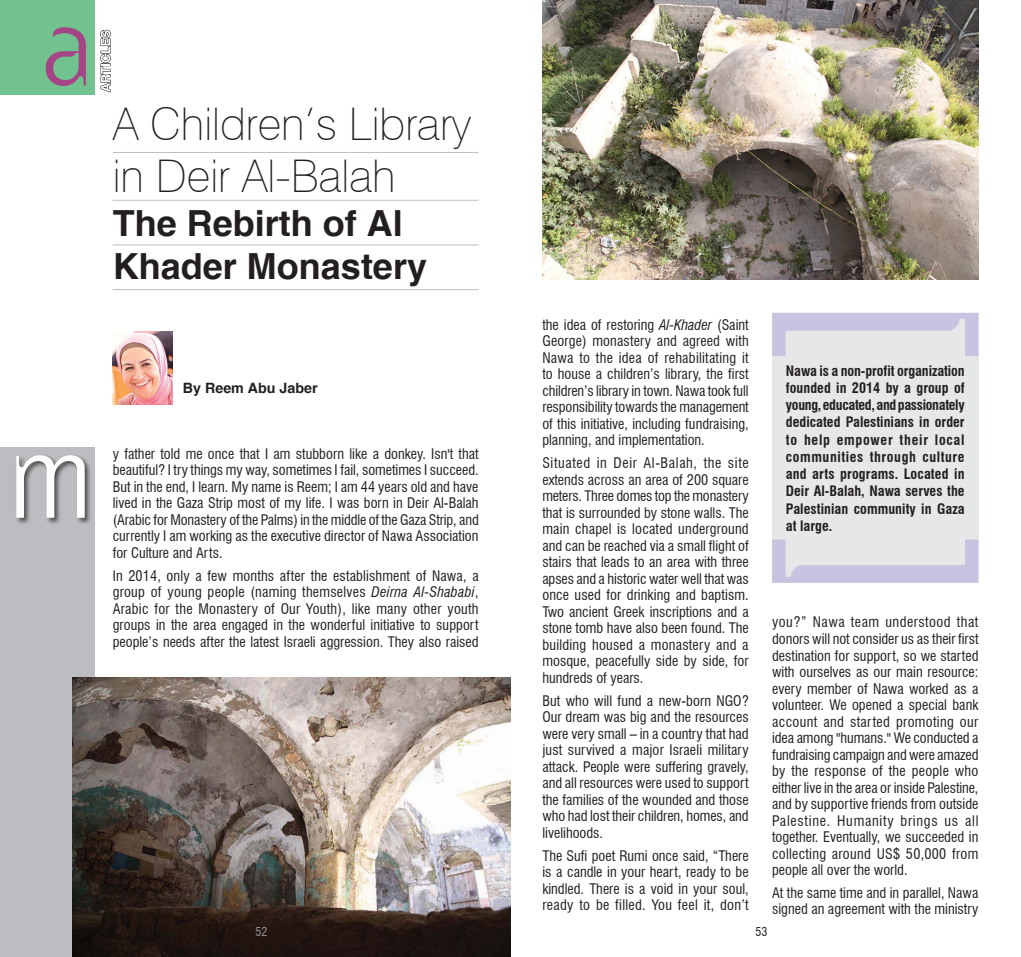
<style>
.page{position:relative;width:1021px;height:957px;background:#fff}
.page>*{position:absolute;margin:0;border:0;box-sizing:border-box;transform-origin:0 0}
.Text{font:129px "Gatometrix";color:#fff}
.t1{font:100 45px/52.5px "Swiss 721 BT";color:#231f20}
.t2{font:700 36px/43.5px "Switzerland";color:#231f20}
.Text-2{font:condensed 14.25px/16.5px "Swiss 721 BT";color:#231f20;text-align:justify}
.Writer{font:700 14.25px "Switzerland";color:#231f20}
.Blurb{font:700 condensed 14.1px/17.2px "Swiss 721 BT";letter-spacing:.005em;color:#231f20;text-align:justify}
.t3{font:condensed 12px "Swiss 721 BT";color:#939598}
.t4{font:condensed 12px "Swiss 721 BT";color:#231f20}
.s1{font-style:italic}
</style>
<div class="page">
<hr style="left:113px;top:152px;width:365px;height:1px;background:#bcbdc0">
<hr style="left:113px;top:200px;width:365px;height:1px;background:#bcbdc0">
<hr style="left:113px;top:244px;width:365px;height:1px;background:#bcbdc0">
<hr style="left:113px;top:289px;width:365px;height:1px;background:#bcbdc0">
<div style="left:0;top:448px;width:95px;height:509px;background:#bcbdc0"></div>
<img style="left:113px;top:332px;width:59px;height:72px">
<div style="left:0;top:0;width:95px;height:95px;background:#71c28e"></div>
<svg style="left:100px;top:29px;width:11px;height:64px"></svg>
<svg style="left:46px;top:27px;width:40px;height:59px"></svg>
<img style="left:72px;top:677px;width:438px;height:280px">
<img style="left:542px;top:0;width:436px;height:279px">
<div style="left:772px;top:313px;width:206px;height:265px;background:#e6e7e9"></div>
<svg style="left:772px;top:313px;width:206px;height:43px"></svg>
<svg style="left:772px;top:539px;width:206px;height:44px"></svg>
<div style="left:15px;top:454px;width:77px;height:71px;background:#231f20;opacity:.75"></div>
<p class="Text" style="left:10px;top:430px;width:82px">m</p>
<p class="t1" style="left:113px;top:97px;width:360px">A Children’s Library in Deir Al-Balah</p>
<p class="t2" style="left:113px;top:201px;width:316px">The Rebirth of Al<br>Khader Monastery</p>
<p class="Writer" style="left:183px;top:380px;width:136px">By Reem Abu Jaber</p>
<p class="Text-2" style="left:113px;top:445px;width:367px">y father told me once that I am stubborn like a donkey. Isn't that beautiful? I try things my way, sometimes I fail, sometimes I succeed.<br>But in the end, I learn. My name is Reem; I am 44 years old and have lived in the Gaza Strip most of my life. I was born in Deir Al-Balah (Arabic for Monastery of the Palms) in the middle of the Gaza Strip, and currently I am working as the executive director of Nawa Association for Culture and Arts.</p>
<p class="Text-2" style="left:113px;top:567px;width:367px">In 2014, only a few months after the establishment of Nawa, a group of young people (naming themselves <span class="s1">Deirna Al-Shababi</span>, Arabic for the Monastery of Our Youth), like many other youth groups in the area engaged in the wonderful initiative to support people’s needs after the latest Israeli aggression. They also raised</p>
<p class="Text-2" style="left:542px;top:316px;width:208px">the idea of restoring <span class="s1">Al-Khader</span> (Saint George) monastery and agreed with Nawa to the idea of rehabilitating it to house a children’s library, the first children’s library in town. Nawa took full responsibility towards the management of this initiative, including fundraising, planning, and implementation.</p>
<p class="Text-2" style="left:542px;top:455px;width:208px">Situated in Deir Al-Balah, the site extends across an area of 200 square meters. Three domes top the monastery that is surrounded by stone walls. The main chapel is located underground and can be reached via a small flight of stairs that leads to an area with three apses and a historic water well that was once used for drinking and baptism.<br>Two ancient Greek inscriptions and a stone tomb have also been found. The building housed a monastery and a mosque, peacefully side by side, for hundreds of years.</p>
<p class="Text-2" style="left:542px;top:692px;width:208px">But who will fund a new-born NGO?<br>Our dream was big and the resources were very small – in a country that had just survived a major Israeli military attack. People were suffering gravely, and all resources were used to support the families of the wounded and those who had lost their children, homes, and livelihoods.</p>
<p class="Text-2" style="left:542px;top:847px;width:208px">The Sufi poet Rumi once said, “There is a candle in your heart, ready to be kindled. There is a void in your soul, ready to be filled. You feel it, don’t</p>
<p class="Blurb" style="left:786px;top:362px;width:180px">Nawa is a non-profit organization founded in 2014 by a group of young, educated, and passionately dedicated Palestinians in order to help empower their local communities through culture and arts programs. Located in Deir Al-Balah, Nawa serves the Palestinian community in Gaza at large.</p>
<p class="Text-2" style="left:772px;top:614px;width:208px">you?” Nawa team understood that donors will not consider us as their first destination for support, so we started with ourselves as our main resource: every member of Nawa worked as a volunteer. We opened a special bank account and started promoting our idea among "humans." We conducted a fundraising campaign and were amazed by the response of the people who either live in the area or inside Palestine, and by supportive friends from outside Palestine. Humanity brings us all together. Eventually, we succeeded in collecting around US$ 50,000 from people all over the world.</p>
<p class="Text-2" style="left:772px;top:884px;width:208px">At the same time and in parallel, Nawa signed an agreement with the ministry</p>
<p class="t3" style="left:256px;top:925px;width:13px">52</p>
<p class="t4" style="left:755px;top:925px;width:13px">53</p>
</div>
